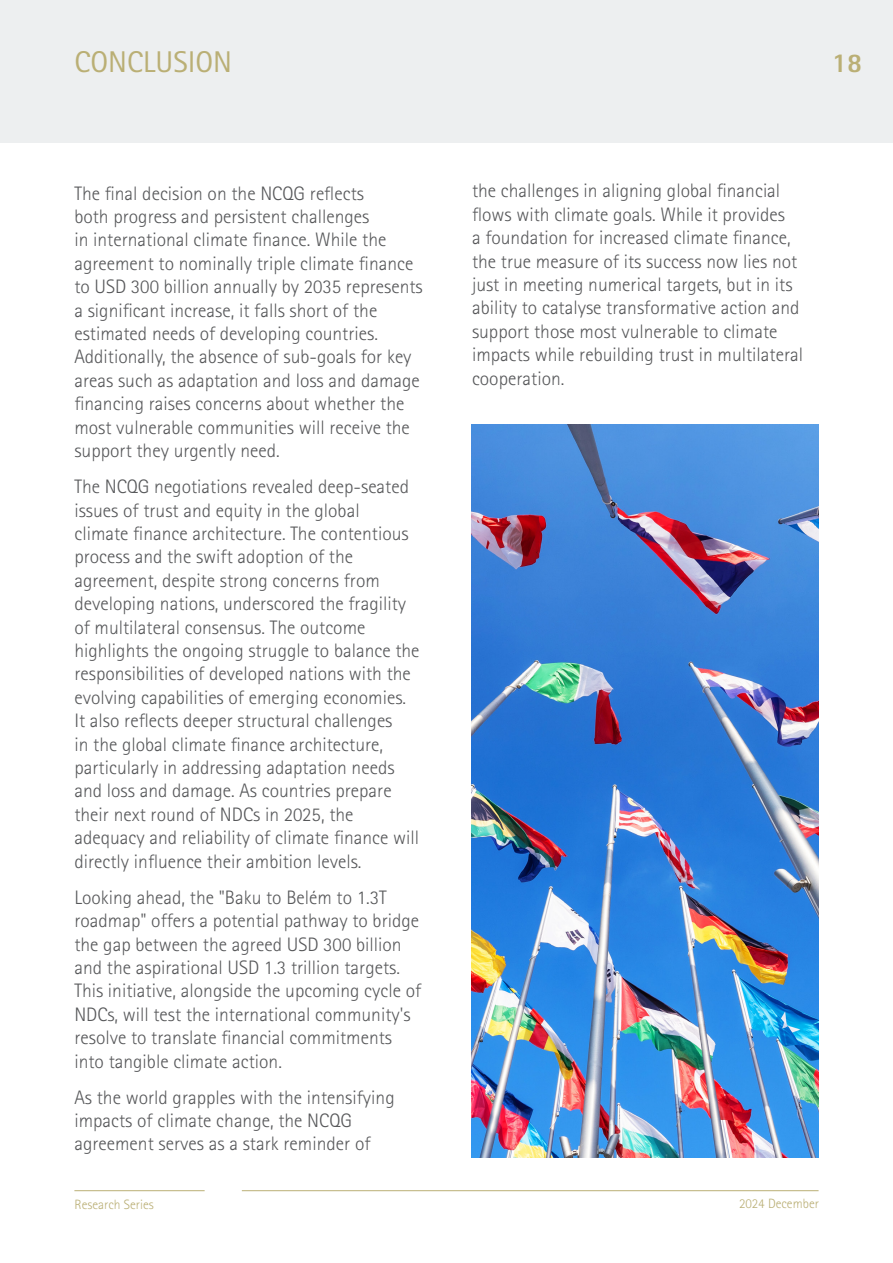
<style>
.page{position:relative;width:893px;height:1263px;background:#fff}
.page>*{position:absolute;margin:0;border:0;box-sizing:border-box;transform-origin:0 0}
.t1{font:30px "Rotis Sans Serif Std";color:#baaf75}
.t2{font:800 27px "Rotis Sans Serif Std";color:#baaf75}
.t3{font:300 19.5px/23.4px "Rotis Sans Serif Std";color:#57585a}
.t4{font:300 13.5px "Rotis Sans Serif Std";color:#baaf75}
</style>
<div class="page">
<div style="left:0;top:0;width:893px;height:142px;background:#edeff0"></div>
<hr style="left:0;top:0;width:1px;height:143px;background:#baaf75">
<img style="left:471px;top:424px;width:348px;height:734px">
<hr style="left:74px;top:1190px;width:131px;height:1px;background:#baaf75">
<hr style="left:242px;top:1190px;width:577px;height:1px;background:#baaf75">
<p class="t1" style="left:74px;top:44px;width:159px">CONCLUSION</p>
<p class="t2" style="left:832px;top:45px;width:32px">18</p>
<p class="t3" style="left:74px;top:181px;width:350px">The final decision on the NCQG reflects<br>both progress and persistent challenges<br>in international climate finance. While the agreement to nominally triple climate finance to USD 300 billion annually by 2035 represents a significant increase, it falls short of the estimated needs of developing countries.<br>Additionally, the absence of sub-goals for key areas such as adaptation and loss and damage financing raises concerns about whether the most vulnerable communities will receive the support they urgently need.</p>
<p class="t3" style="left:74px;top:475px;width:347px">The NCQG negotiations revealed deep-seated issues of trust and equity in the global<br>climate finance architecture. The contentious process and the swift adoption of the agreement, despite strong concerns from developing nations, underscored the fragility of multilateral consensus. The outcome highlights the ongoing struggle to balance the responsibilities of developed nations with the evolving capabilities of emerging economies.<br>It also reflects deeper structural challenges<br>in the global climate finance architecture, particularly in addressing adaptation needs and loss and damage. As countries prepare their next round of NDCs in 2025, the adequacy and reliability of climate finance will directly influence their ambition levels.</p>
<p class="t3" style="left:74px;top:885px;width:348px">Looking ahead, the "Baku to Belém to 1.3T roadmap" offers a potential pathway to bridge the gap between the agreed USD 300 billion and the aspirational USD 1.3 trillion targets.<br>This initiative, alongside the upcoming cycle of NDCs, will test the international community's resolve to translate financial commitments into tangible climate action.</p>
<p class="t3" style="left:74px;top:1085px;width:322px">As the world grapples with the intensifying impacts of climate change, the NCQG agreement serves as a stark reminder of</p>
<p class="t3" style="left:472px;top:179px;width:333px">the challenges in aligning global financial flows with climate goals. While it provides<br>a foundation for increased climate finance, the true measure of its success now lies not just in meeting numerical targets, but in its ability to catalyse transformative action and support those most vulnerable to climate impacts while rebuilding trust in multilateral cooperation.</p>
<p class="t4" style="left:74px;top:1197px;width:81px">Research Series</p>
<p class="t4" style="left:739px;top:1195px;width:81px">2024 December</p>
</div>
